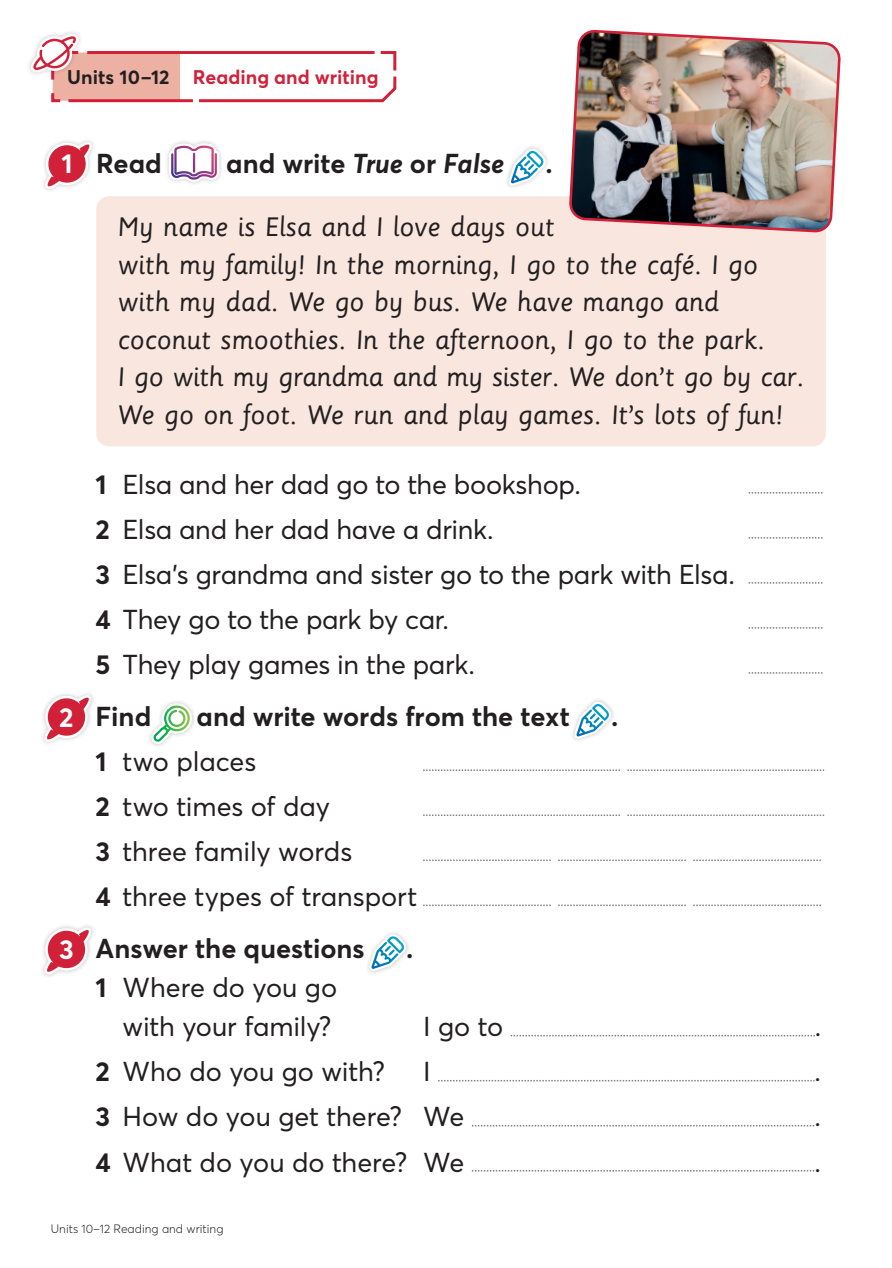
<style>
.page{position:relative;width:892px;height:1268px;background:#fff}
.page>*{position:absolute;margin:0;border:0;box-sizing:border-box;transform-origin:0 0}
.t1{font:30px/37.5px "Sassoon Primary Std";letter-spacing:-.005em;color:#231f20}
.t2{font:27px/45px "Averta";letter-spacing:-.01em;color:#231f20}
.t3{font:700 27px "Averta";color:#231f20}
.t4{font:700 27px "Averta";color:#fff}
.t5{font:700 19.5px "Averta";color:#d12138}
.t6{font:300 12px "Averta";color:#231f20}
.s1{color:#231f20}
.s2{color:#fff}
.s3{font-style:italic}
.s4{font-weight:700}
</style>
<div class="page">
<div style="left:96px;top:196px;width:729px;height:250px;background:#f9e6df;border-radius:13px"></div>
<div style="left:164px;top:139px;width:60px;height:47px;background:#231f20;opacity:.25"></div>
<svg style="left:169px;top:143px;width:50px;height:39px"></svg>
<div style="left:504px;top:144px;width:46px;height:46px;background:#231f20;opacity:.25"></div>
<svg style="left:508px;top:149px;width:37px;height:37px"></svg>
<svg style="left:44px;top:141px;width:49px;height:48px"></svg>
<img style="left:569px;top:29px;width:272px;height:205px">
<svg style="left:748px;top:492px;width:74px;height:1px"></svg>
<svg style="left:748px;top:537px;width:74px;height:1px"></svg>
<svg style="left:748px;top:582px;width:74px;height:1px"></svg>
<svg style="left:748px;top:627px;width:74px;height:1px"></svg>
<svg style="left:748px;top:672px;width:74px;height:1px"></svg>
<div style="left:147px;top:698px;width:50px;height:50px;background:#231f20;opacity:.25"></div>
<svg style="left:151px;top:703px;width:41px;height:40px"></svg>
<div style="left:569px;top:697px;width:47px;height:46px;background:#231f20;opacity:.25"></div>
<svg style="left:574px;top:701px;width:37px;height:37px"></svg>
<svg style="left:423px;top:769px;width:197px;height:1px"></svg>
<svg style="left:627px;top:769px;width:197px;height:1px"></svg>
<svg style="left:423px;top:814px;width:197px;height:1px"></svg>
<svg style="left:627px;top:814px;width:197px;height:1px"></svg>
<svg style="left:423px;top:859px;width:127px;height:1px"></svg>
<svg style="left:558px;top:859px;width:127px;height:1px"></svg>
<svg style="left:693px;top:859px;width:127px;height:1px"></svg>
<svg style="left:423px;top:904px;width:127px;height:1px"></svg>
<svg style="left:558px;top:904px;width:127px;height:1px"></svg>
<svg style="left:693px;top:904px;width:127px;height:1px"></svg>
<div style="left:364px;top:929px;width:47px;height:46px;background:#231f20;opacity:.25"></div>
<svg style="left:369px;top:934px;width:37px;height:36px"></svg>
<svg style="left:510px;top:1035px;width:304px;height:1px"></svg>
<svg style="left:438px;top:1080px;width:376px;height:1px"></svg>
<svg style="left:472px;top:1125px;width:342px;height:1px"></svg>
<svg style="left:472px;top:1170px;width:342px;height:1px"></svg>
<svg style="left:43px;top:693px;width:49px;height:48px"></svg>
<svg style="left:43px;top:926px;width:49px;height:48px"></svg>
<svg style="left:199px;top:51px;width:198px;height:52px"></svg>
<hr style="left:87px;top:51px;width:287px;height:3px;background:#d12138">
<hr style="left:68px;top:99px;width:125px;height:3px;background:#d12138">
<div style="left:26px;top:29px;width:57px;height:48px;background:#231f20;opacity:.25"></div>
<svg style="left:28px;top:34px;width:152px;height:69px"></svg>
<p class="t5" style="left:67px;top:64px;width:313px"><span class="s1">Units 10–12</span> Reading and writing</p>
<p class="t3" style="left:61px;top:146px;width:102px"><span class="s2">1</span> Read</p>
<p class="t3" style="left:226px;top:146px;width:279px">and write <span class="s3">True</span> or <span class="s3">False</span></p>
<p class="t3" style="left:545px;top:146px;width:9px">.</p>
<p class="t1" style="left:117px;top:208px;width:688px">My name is Elsa and I love days out<br>with my family! In the morning, I go to the café. I go with my dad. We go by bus. We have mango and coconut smoothies. In the afternoon, I go to the park.<br>I go with my grandma and my sister. We don’t go by car.<br>We go on foot. We run and play games. It’s lots of fun!</p>
<p class="t4" style="left:59px;top:699px;width:16px">2</p>
<p class="t4" style="left:59px;top:932px;width:16px">3</p>
<p class="t2" style="left:96px;top:461px;width:640px"><span class="s4">1</span> Elsa and her dad go to the bookshop.<br><span class="s4">2</span> Elsa and her dad have a drink.<br><span class="s4">3</span> Elsa’s grandma and sister go to the park with Elsa.<br><span class="s4">4</span> They go to the park by car.<br><span class="s4">5</span> They play games in the park.</p>
<p class="t3" style="left:96px;top:699px;width:57px">Find</p>
<p class="t3" style="left:196px;top:699px;width:374px">and write words from the text</p>
<p class="t3" style="left:611px;top:699px;width:9px">.</p>
<p class="t2" style="left:96px;top:738px;width:323px"><span class="s4">1</span> two places<br><span class="s4">2</span> two times of day<br><span class="s4">3</span> three family words<br><span class="s4">4</span> three types of transport</p>
<p class="t3" style="left:96px;top:931px;width:271px">Answer the questions</p>
<p class="t3" style="left:406px;top:931px;width:9px">.</p>
<p class="t2" style="left:96px;top:967px;width:243px;line-height:39px;text-align:right"><span class="s4">1</span> Where do you go with your family?</p>
<p class="t2" style="left:423px;top:1003px;width:82px">I go to</p>
<p class="t2" style="left:96px;top:1049px;width:291px"><span class="s4">2</span> Who do you go with?</p>
<p class="t2" style="left:423px;top:1049px;width:9px">I</p>
<p class="t2" style="left:96px;top:1094px;width:370px"><span class="s4">3</span> How do you get there? We</p>
<p class="t2" style="left:96px;top:1139px;width:370px"><span class="s4">4</span> What do you do there? We</p>
<p class="t2" style="left:814px;top:1004px;width:8px">.</p>
<p class="t2" style="left:814px;top:1049px;width:8px">.</p>
<p class="t2" style="left:814px;top:1094px;width:8px">.</p>
<p class="t2" style="left:814px;top:1139px;width:8px">.</p>
<p class="t6" style="left:51px;top:1220px;width:174px">Units 10–12 Reading and writing</p>
</div>
